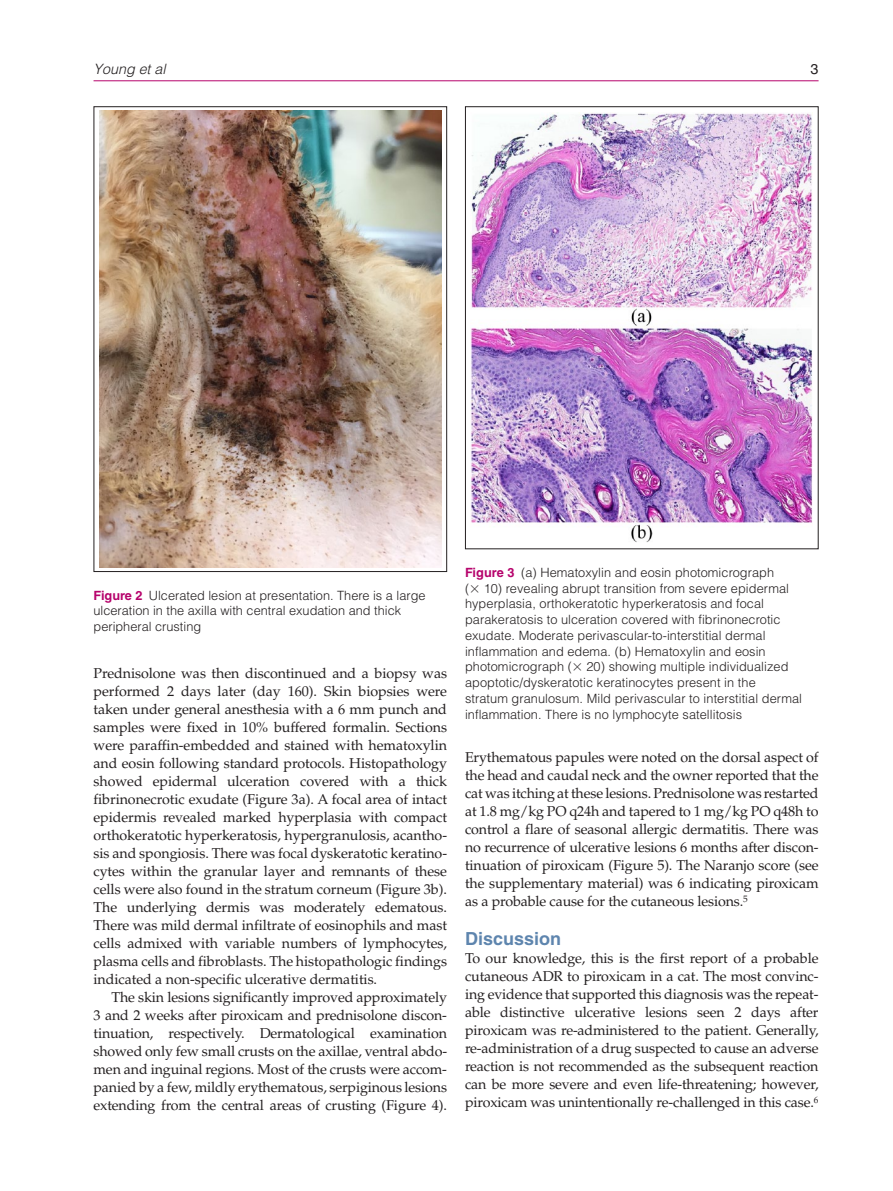
<style>
.page{position:relative;width:893px;height:1191px;background:#fff}
.page>*{position:absolute;margin:0;border:0;box-sizing:border-box;transform-origin:0 0}
.t1{font:700 18px "Helvetica LT Std";color:#5e85ae}
.t2{font:14.25px/18px "Palatino LT Std";letter-spacing:-.01em;color:#231f20;text-align:justify}
.t3{font:italic 300 14.25px "Helvetica LT Std";color:#231f20}
.t4{font:14.25px "Helvetica LT Std";color:#231f20}
.t5{font:300 12.75px/15.8px "Helvetica LT Std";letter-spacing:.005em;color:#231f20}
.s1{font-weight:700;color:#b6036c}
</style>
<div class="page">
<hr style="left:94px;top:80px;width:725px;height:1px;background:#b6036c">
<img style="left:99px;top:111px;width:342px;height:456px">
<img style="left:471px;top:112px;width:342px;height:430px">
<div style="left:465px;top:106px;width:354px;height:443px;border:1px solid #231f20"></div>
<p class="t3" style="left:94px;top:60px;width:74px">Young et al</p>
<p class="t4" style="left:811px;top:61px;width:9px">3</p>
<p class="t5" style="left:94px;top:587px;width:334px"><span class="s1">Figure 2</span> Ulcerated lesion at presentation. There is a large ulceration in the axilla with central exudation and thick peripheral crusting</p>
<p class="t2" style="left:94px;top:664px;width:355px">Prednisolone was then discontinued and a biopsy was performed 2 days later (day 160). Skin biopsies were taken under general anesthesia with a 6 mm punch and samples were fixed in 10% buffered formalin. Sections were paraffin-embedded and stained with hematoxylin and eosin following standard protocols. Histopathology showed epidermal ulceration covered with a thick fibrinonecrotic exudate (Figure 3a). A focal area of intact epidermis revealed marked hyperplasia with compact orthokeratotic hyperkeratosis, hypergranulosis, acantho&shy;sis and spongiosis. There was focal dyskeratotic keratino&shy;cytes within the granular layer and remnants of these cells were also found in the stratum corneum (Figure 3b).<br>The underlying dermis was moderately edematous.<br>There was mild dermal infiltrate of eosinophils and mast cells admixed with variable numbers of lymphocytes, plasma cells and fibroblasts. The histopathologic findings indicated a non-specific ulcerative dermatitis.</p>
<p class="t2" style="left:94px;top:988px;width:355px;text-indent:18px">The skin lesions significantly improved approximately 3 and 2 weeks after piroxicam and prednisolone discon&shy;tinuation, respectively. Dermatological examination showed only few small crusts on the axillae, ventral abdo&shy;men and inguinal regions. Most of the crusts were accom&shy;panied by a few, mildly erythematous, serpiginous lesions extending from the central areas of crusting (Figure 4).</p>
<p class="t5" style="left:465px;top:564px;width:338px"><span class="s1">Figure 3</span> (a) Hematoxylin and eosin photomicrograph<br>( 10) revealing abrupt transition from severe epidermal hyperplasia, orthokeratotic hyperkeratosis and focal parakeratosis to ulceration covered with fibrinonecrotic exudate. Moderate perivascular-to-interstitial dermal inflammation and edema. (b) Hematoxylin and eosin photomicrograph ( 20) showing multiple individualized apoptotic/dyskeratotic keratinocytes present in the<br>stratum granulosum. Mild perivascular to interstitial dermal inflammation. There is no lymphocyte satellitosis</p>
<p class="t2" style="left:465px;top:748px;width:355px">Erythematous papules were noted on the dorsal aspect of the head and caudal neck and the owner reported that the cat was itching at these lesions. Prednisolone was restarted at 1.8 mg/kg PO q24h and tapered to 1 mg/kg PO q48h to control a flare of seasonal allergic dermatitis. There was no recurrence of ulcerative lesions 6 months after discon&shy;tinuation of piroxicam (Figure 5). The Naranjo score (see the supplementary material) was 6 indicating piroxicam as a probable cause for the cutaneous lesions.<sup>5</sup></p>
<p class="t1" style="left:465px;top:928px;width:98px">Discussion</p>
<p class="t2" style="left:465px;top:949px;width:355px">To our knowledge, this is the first report of a probable cutaneous ADR to piroxicam in a cat. The most convinc&shy;ing evidence that supported this diagnosis was the repeat&shy;able distinctive ulcerative lesions seen 2 days after piroxicam was re-administered to the patient. Generally, re-administration of a drug suspected to cause an adverse reaction is not recommended as the subsequent reaction can be more severe and even life-threatening; however, piroxicam was unintentionally re-challenged in this case.<sup>6</sup></p>
</div>
